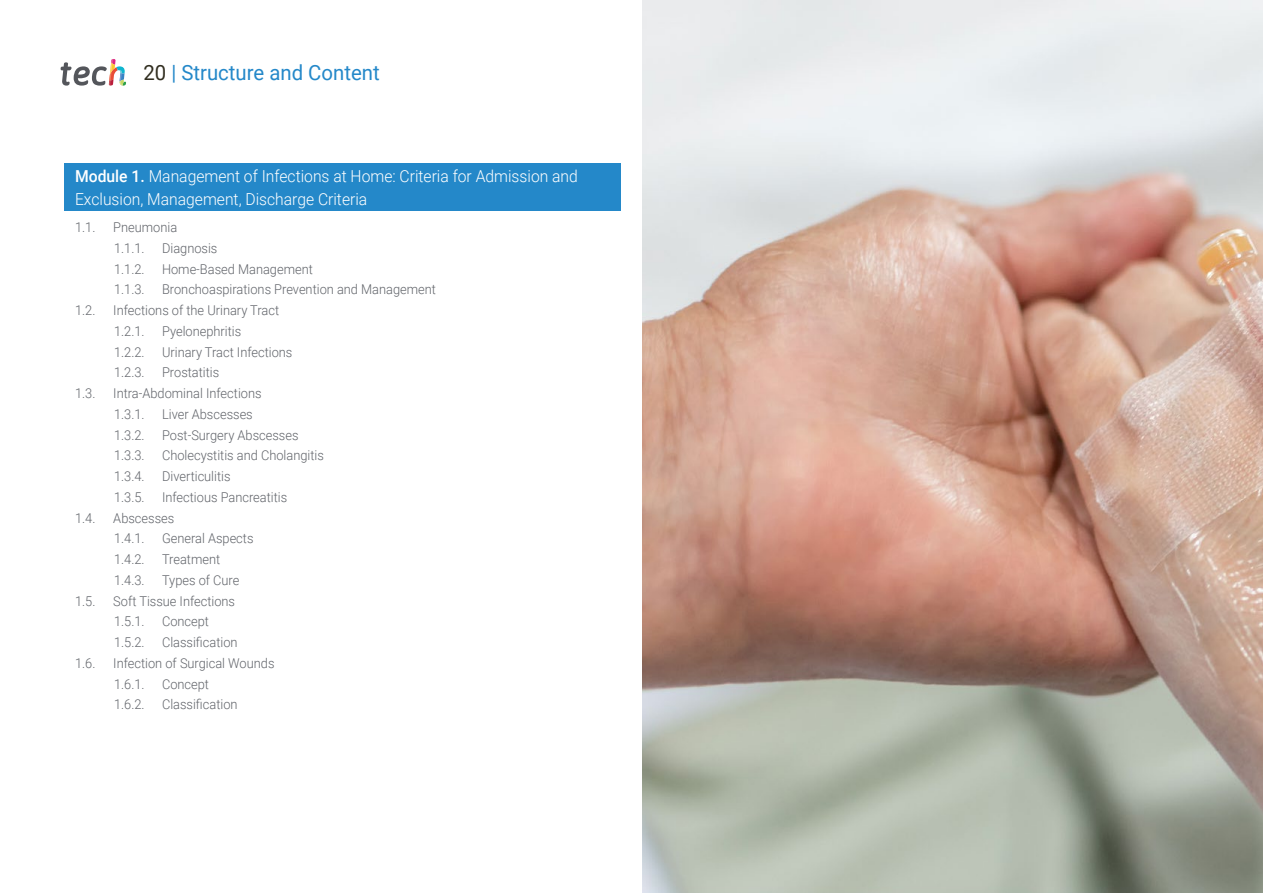
<style>
.page{position:relative;width:1263px;height:893px;background:#fff}
.page>*{position:absolute;margin:0;border:0;box-sizing:border-box;transform-origin:0 0}
.t1{font:21px "Roboto";color:#2488c9}
.t2{font:300 16.5px/22.5px "Roboto";color:#fff;scale:.95 1}
.t3{font:300 13.5px/20.7px "Roboto";color:#61646a;scale:.95 1}
.s1{color:#312e20}
.s2{font-weight:500}
</style>
<div class="page">
<div style="left:64px;top:164px;width:557px;height:47px;background:#2488c9"></div>
<img style="left:642px;top:0;width:621px;height:893px">
<svg style="left:61px;top:59px;width:65px;height:27px"></svg>
<h1 class="t1" style="left:144px;top:57px;width:238px"><span class="s1">20</span> | Structure and Content</h1>
<p class="t2" style="left:75px;top:165px;width:531px"><span class="s2">Module 1.</span> Management of Infections at Home: Criteria for Admission and<br>Exclusion, Management, Discharge Criteria</p>
<p class="t3" style="left:75px;top:216px;width:23px">1.1.</p>
<p class="t3" style="left:113px;top:216px;width:69px">Pneumonia<br>1.1.1.</p>
<p class="t3" style="left:162px;top:237px;width:60px">Diagnosis</p>
<p class="t3" style="left:114px;top:258px;width:34px">1.1.2.</p>
<p class="t3" style="left:162px;top:258px;width:160px">Home-Based Management</p>
<p class="t3" style="left:114px;top:279px;width:34px">1.1.3.</p>
<p class="t3" style="left:162px;top:279px;width:290px">Bronchoaspirations Prevention and Management</p>
<p class="t3" style="left:75px;top:299px;width:23px">1.2.</p>
<p class="t3" style="left:113px;top:299px;width:176px">Infections of the Urinary Tract<br>1.2.1.</p>
<p class="t3" style="left:162px;top:320px;width:85px">Pyelonephritis</p>
<p class="t3" style="left:114px;top:341px;width:34px">1.2.2.</p>
<p class="t3" style="left:162px;top:341px;width:139px">Urinary Tract Infections</p>
<p class="t3" style="left:114px;top:362px;width:34px">1.2.3.</p>
<p class="t3" style="left:162px;top:362px;width:62px">Prostatitis</p>
<p class="t3" style="left:75px;top:382px;width:23px">1.3.</p>
<p class="t3" style="left:113px;top:382px;width:158px">Intra-Abdominal Infections<br>1.3.1.</p>
<p class="t3" style="left:162px;top:403px;width:97px">Liver Abscesses</p>
<p class="t3" style="left:114px;top:424px;width:34px">1.3.2.</p>
<p class="t3" style="left:162px;top:424px;width:145px">Post-Surgery Abscesses</p>
<p class="t3" style="left:114px;top:445px;width:34px">1.3.3.</p>
<p class="t3" style="left:162px;top:445px;width:172px">Cholecystitis and Cholangitis</p>
<p class="t3" style="left:114px;top:465px;width:34px">1.3.4.</p>
<p class="t3" style="left:162px;top:465px;width:74px">Diverticulitis</p>
<p class="t3" style="left:114px;top:486px;width:34px">1.3.5.</p>
<p class="t3" style="left:162px;top:486px;width:133px">Infectious Pancreatitis</p>
<p class="t3" style="left:75px;top:507px;width:23px">1.4.</p>
<p class="t3" style="left:113px;top:507px;width:66px">Abscesses<br>1.4.1.</p>
<p class="t3" style="left:162px;top:528px;width:98px">General Aspects</p>
<p class="t3" style="left:114px;top:548px;width:34px">1.4.2.</p>
<p class="t3" style="left:162px;top:548px;width:63px">Treatment</p>
<p class="t3" style="left:114px;top:569px;width:34px">1.4.3.</p>
<p class="t3" style="left:162px;top:569px;width:83px">Types of Cure</p>
<p class="t3" style="left:75px;top:590px;width:23px">1.5.</p>
<p class="t3" style="left:113px;top:590px;width:130px">Soft Tissue Infections<br>1.5.1.</p>
<p class="t3" style="left:162px;top:611px;width:51px">Concept</p>
<p class="t3" style="left:114px;top:631px;width:34px">1.5.2.</p>
<p class="t3" style="left:162px;top:631px;width:81px">Classification</p>
<p class="t3" style="left:75px;top:652px;width:23px">1.6.</p>
<p class="t3" style="left:113px;top:652px;width:171px">Infection of Surgical Wounds<br>1.6.1.</p>
<p class="t3" style="left:162px;top:673px;width:51px">Concept</p>
<p class="t3" style="left:114px;top:694px;width:34px">1.6.2.</p>
<p class="t3" style="left:162px;top:694px;width:81px">Classification</p>
</div>
